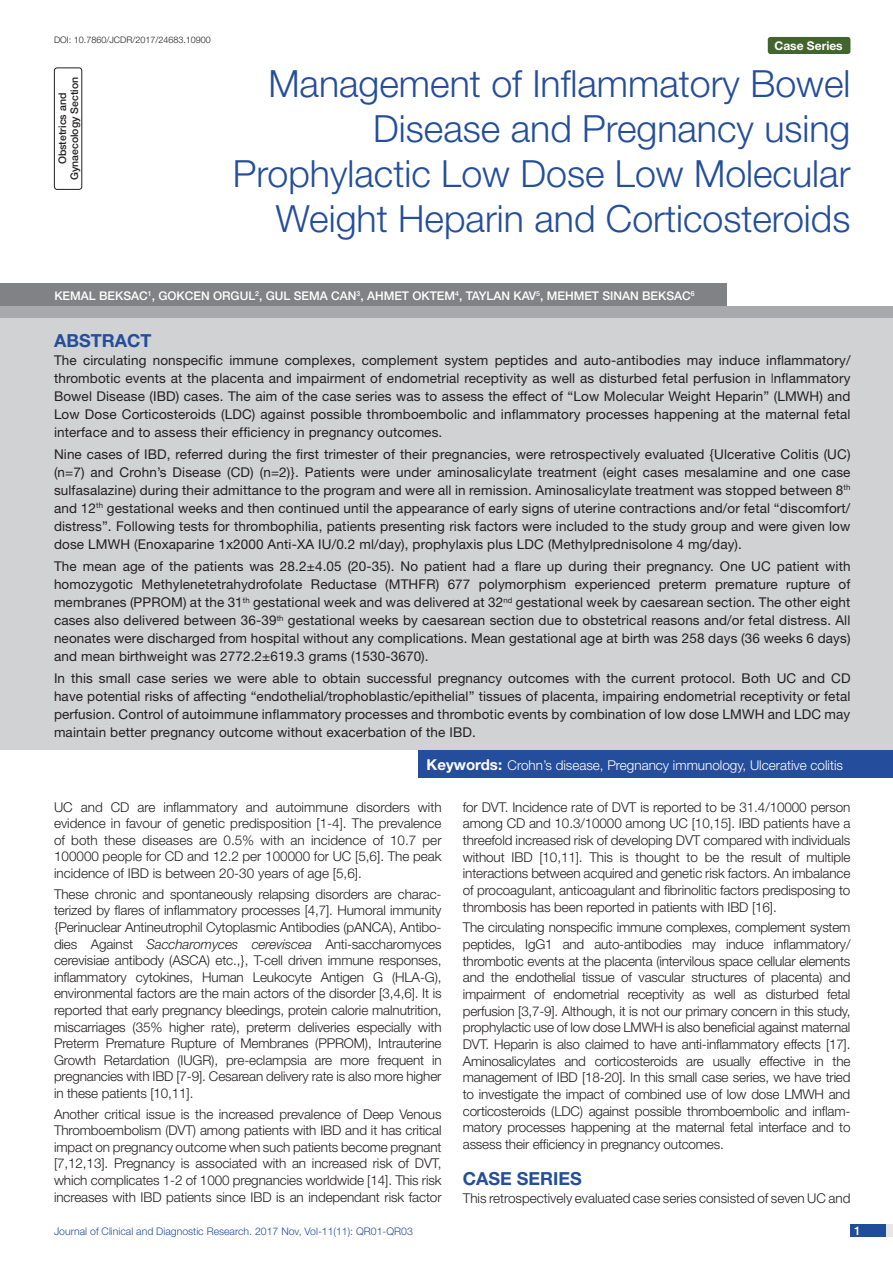
<style>
.page{position:relative;width:893px;height:1263px;background:#fff}
.page>*{position:absolute;margin:0;border:0;box-sizing:border-box;transform-origin:0 0}
.t1{font:300 37.5px/45px "Helvetica Neue";color:#244e9b;text-align:right}
.Heading{font:700 18px "Helvetica Neue";color:#244e9b}
.Abstract_head{font:700 18px "Helvetica Neue";color:#244e9b}
.Body_text{font:300 13.5px/16.6px "Helvetica Neue";letter-spacing:-.01em;color:#231f20;text-align:justify}
.Abstract_Text{font:13.5px/18px "Helvetica Neue";letter-spacing:.01em;color:#231f20;text-align:justify}
.Key_words{font:300 13.5px "Helvetica Neue";color:#fff}
.Author{font:500 12px "Helvetica Neue";color:#fff}
.t2{font:700 12px "Helvetica Neue";color:#fff}
.t3{font:300 10.5px "Helvetica Neue";color:#244e9b}
.section{font:500 10.5px/12px "Helvetica Neue";color:#231f20;text-align:center}
.DOI{font:300 9px "Helvetica Neue";color:#231f20}
.s1{font-weight:300}
.s2{font-weight:700;font-size:15px}
.s3{font-style:italic}
</style>
<div class="page">
<div style="left:850px;top:1224px;width:43px;height:13px;background:#e6e7e9"></div>
<div style="left:850px;top:1224px;width:35px;height:13px;background:#214c99"></div>
<div style="left:768px;top:37px;width:82px;height:17px;background:#42652f;border-radius:3px"></div>
<div style="left:54px;top:68px;width:28px;height:122px;border:1px solid #231f20;border-radius:3px"></div>
<div style="left:0;top:306px;width:893px;height:12px;background:#a8a9ad"></div>
<div style="left:0;top:284px;width:726px;height:22px;background:#808285"></div>
<div style="left:0;top:318px;width:893px;height:432px;background:#d1d2d4"></div>
<div style="left:418px;top:750px;width:475px;height:28px;background:#244e9b"></div>
<p class="DOI" style="left:54px;top:35px;width:158px">DOI: 10.7860/JCDR/2017/24683.10900</p>
<p class="t2" style="left:774px;top:38px;width:70px">Case Series</p>
<p class="section" style="left:56px;top:180px;width:105px;rotate:-90deg">OBSTETRICS AND<br>GYNAECOLOGY SECTION</p>
<p class="t1" style="left:233px;top:60px;width:619px">Management of Inflammatory Bowel Disease and Pregnancy using Prophylactic Low Dose Low Molecular Weight Heparin and Corticosteroids</p>
<p class="Author" style="left:54px;top:288px;width:642px">KEMAL BEKSAC<sup>1</sup>, GOKCEN ORGUL<sup>2</sup>, GUL SEMA CAN<sup>3</sup>, AHMET OKTEM<sup>4</sup>, TAYLAN KAV<sup>5</sup>, MEHMET SINAN BEKSAC<sup>6</sup></p>
<p class="Abstract_head" style="left:54px;top:329px;width:99px">ABSTRACT</p>
<p class="Abstract_Text" style="left:54px;top:351px;width:798px">The circulating nonspecific immune complexes, complement system peptides and auto-antibodies may induce inflammatory/ thrombotic events at the placenta and impairment of endometrial receptivity as well as disturbed fetal perfusion in <span class="s1">I</span>nflammatory Bowel Disease (IBD) cases. The aim of the case series was to assess the effect of “Low Molecular Weight Heparin” (LMWH) and Low Dose Corticosteroids (LDC) against possible thromboembolic and inflammatory processes happening at the maternal fetal interface and to assess their efficiency in pregnancy outcomes.</p>
<p class="Abstract_Text" style="left:54px;top:445px;width:798px">Nine cases of IBD, referred during the first trimester of their pregnancies, were retrospectively evaluated {Ulcerative Colitis (UC) (n=7) and Crohn’s Disease (CD) (n=2)}. Patients were under aminosalicylate treatment (eight cases mesalamine and one case sulfasalazine) during their admittance to the program and were all in remission. Aminosalicylate treatment was stopped between 8<sup>th </sup>and 12<sup>th</sup> gestational weeks and then continued until the appearance of early signs of uterine contractions and/or fetal “discomfort/ distress”. Following tests for thrombophilia, patients presenting risk factors were included to the study group and were given low dose LMWH (Enoxaparine 1x2000 Anti-XA IU/0.2 ml/day), prophylaxis plus LDC (Methylprednisolone 4 mg/day).</p>
<p class="Abstract_Text" style="left:54px;top:557px;width:798px">The mean age of the patients was 28.2±4.05 (20-35). No patient had a flare up during their pregnancy. One UC patient with homozygotic Methylenetetrahydrofolate Reductase (MTHFR) 677 polymorphism experienced preterm premature rupture of membranes (PPROM) at the 31<sup>th</sup> gestational week and was delivered at 32<sup>nd</sup> gestational week by caesarean section. The other eight cases also delivered between 36-39<sup>th</sup> gestational weeks by caesarean section due to obstetrical reasons and/or fetal distress. All neonates were discharged from hospital without any complications. Mean gestational age at birth was 258 days (36 weeks 6 days) and mean birthweight was 2772.2±619.3 grams (1530-3670).</p>
<p class="Abstract_Text" style="left:54px;top:669px;width:798px">In this small case series we were able to obtain successful pregnancy outcomes with the current protocol. Both UC and CD have potential risks of affecting “endothelial/trophoblastic/epithelial” tissues of placenta, impairing endometrial receptivity or fetal perfusion. Control of autoimmune inflammatory processes and thrombotic events by combination of low dose LMWH and LDC may maintain better pregnancy outcome without exacerbation of the IBD.</p>
<p class="Key_words" style="left:427px;top:757px;width:418px"><span class="s2">Keywords:</span> Crohn’s disease, Pregnancy immunology, Ulcerative colitis</p>
<p class="Body_text" style="left:54px;top:798px;width:389px">UC and CD are inflammatory and autoimmune disorders with evidence in favour of genetic predisposition [1-4]. The prevalence of both these diseases are 0.5% with an incidence of 10.7 per 100000 people for CD and 12.2 per 100000 for UC [5,6]. The peak incidence of IBD is between 20-30 years of age [5,6].</p>
<p class="Body_text" style="left:54px;top:885px;width:389px;text-align:left">These chronic and spontaneously relapsing disorders are charac&shy;terized by flares of inflammatory processes [4,7]. Humoral immunity {Perinuclear Antineutrophil Cytoplasmic Antibodies (pANCA), Antibo&shy;dies Against <span class="s3">Saccharomyces cereviscea</span> Anti-saccharomyces cerevisiae antibody (ASCA) etc.,}, T-cell driven immune responses, inflammatory cytokines, Human Leukocyte Antigen G (HLA-G), environmental factors are the main actors of the disorder [3,4,6]. It is reported that early pregnancy bleedings, protein calorie malnutrition, miscarriages (35% higher rate), preterm deliveries especially with Preterm Premature Rupture of Membranes (PPROM), Intrauterine Growth Retardation (IUGR), pre-eclampsia are more frequent in pregnancies with IBD [7-9]. Cesarean delivery rate is also more higher in these patients [10,11].</p>
<p class="Body_text" style="left:54px;top:1105px;width:389px">Another critical issue is the increased prevalence of Deep Venous Thromboembolism (DVT) among patients with IBD and it has critical impact on pregnancy outcome when such patients become pregnant [7,12,13]. Pregnancy is associated with an increased risk of DVT, which complicates 1-2 of 1000 pregnancies worldwide [14]. This risk increases with IBD patients since IBD is an independant risk factor</p>
<p class="Body_text" style="left:463px;top:798px;width:389px">for DVT. Incidence rate of DVT is reported to be 31.4/10000 person among CD and 10.3/10000 among UC [10,15]. IBD patients have a threefold increased risk of developing DVT compared with individuals without IBD [10,11]. This is thought to be the result of multiple interactions between acquired and genetic risk factors. An imbalance of procoagulant, anticoagulant and fibrinolitic factors predisposing to thrombosis has been reported in patients with IBD [16].</p>
<p class="Body_text" style="left:463px;top:919px;width:389px;text-align:left">The circulating nonspecific immune complexes, complement system peptides, IgG1 and auto-antibodies may induce inflammatory/ thrombotic events at the placenta (intervilous space cellular elements and the endothelial tissue of vascular structures of placenta) and impairment of endometrial receptivity as well as disturbed fetal perfusion [3,7-9]. Although, it is not our primary concern in this study, prophylactic use of low dose LMWH is also beneficial against maternal DVT. Heparin is also claimed to have anti-inflammatory effects [17].<br>Aminosalicylates and corticosteroids are usually effective in the management of IBD [18-20]. In this small case series, we have tried to investigate the impact of combined use of low dose LMWH and corticosteroids (LDC) against possible thromboembolic and inflam&shy;matory processes happening at the maternal fetal interface and to assess their efficiency in pregnancy outcomes.</p>
<p class="Heading" style="left:463px;top:1168px;width:121px">CASE SERIES</p>
<p class="Body_text" style="left:463px;top:1189px;width:389px">This retrospectively evaluated case series consisted of seven UC and</p>
<p class="t3" style="left:54px;top:1225px;width:360px">Journal of Clinical and Diagnostic Research. 2017 Nov, Vol-11(11): QR01-QR03</p>
<p class="Author" style="left:854px;top:1223px;width:8px">1</p>
</div>
